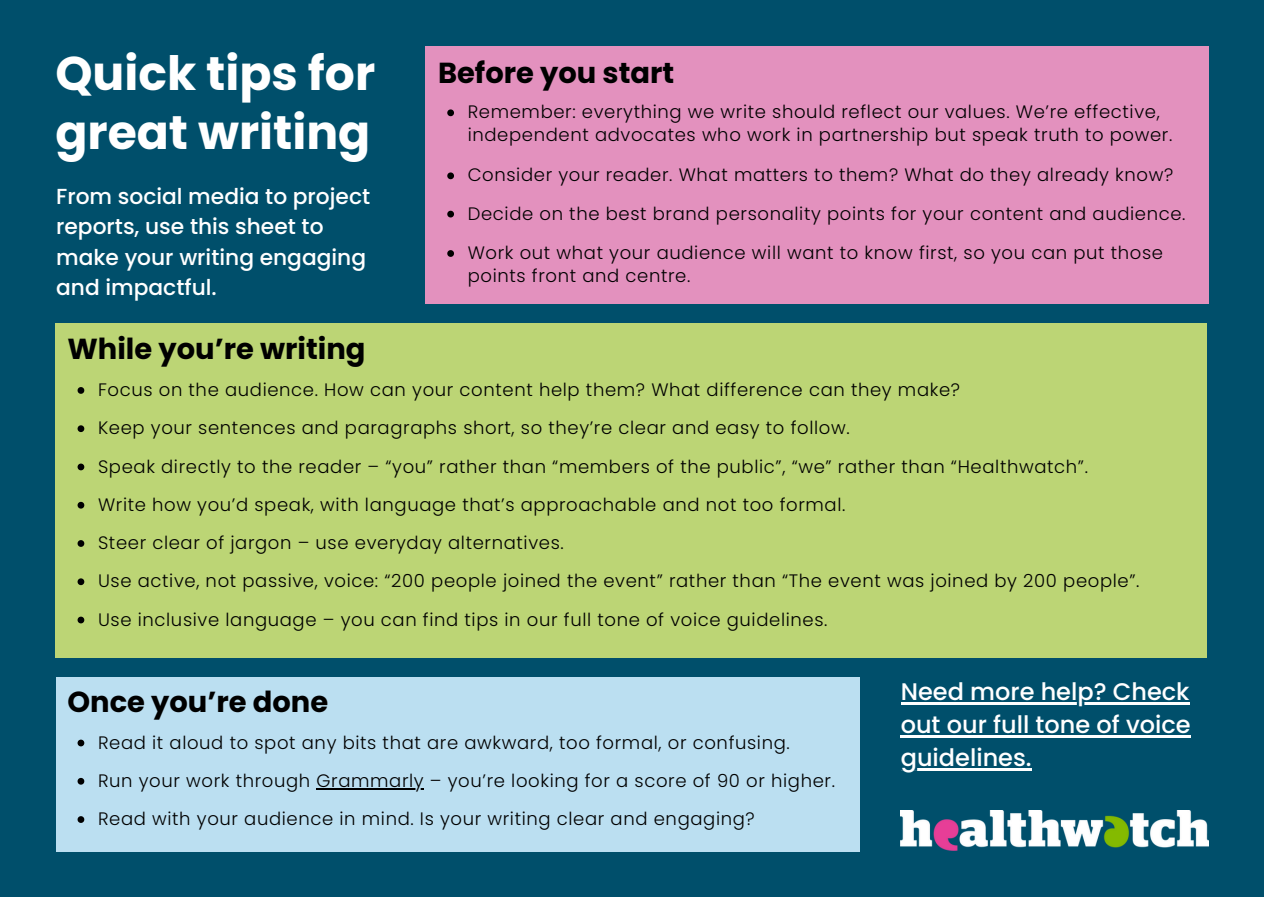
<style>
.page{position:relative;width:1264px;height:897px;background:#fff}
.page>*{position:absolute;margin:0;border:0;box-sizing:border-box;transform-origin:0 0}
.t1{font:700 47.25px/58.5px "Poppins";color:#fff}
.t2{font:700 28.95px "Poppins";color:#000}
.t3{font:500 24px/32.7px "Poppins";color:#fff}
.t4{font:500 21.75px/30.3px "Poppins";color:#fff}
.t5{font:300 18px/22.5px "Poppins";letter-spacing:.035em;color:#000}
</style>
<div class="page">
<div style="left:0;top:0;width:1263px;height:897px;background:#004f6b"></div>
<div style="left:56px;top:676px;width:803px;height:175px;background:#bbdff1"></div>
<div style="left:425px;top:47px;width:782px;height:257px;background:#e391be"></div>
<div style="left:55px;top:323px;width:1151px;height:334px;background:#bcd575"></div>
<svg style="left:78px;top:387px;width:6px;height:7px"></svg>
<svg style="left:78px;top:425px;width:6px;height:7px"></svg>
<svg style="left:78px;top:463px;width:6px;height:7px"></svg>
<svg style="left:78px;top:502px;width:6px;height:6px"></svg>
<svg style="left:78px;top:540px;width:6px;height:7px"></svg>
<svg style="left:78px;top:578px;width:6px;height:7px"></svg>
<svg style="left:78px;top:616px;width:6px;height:7px"></svg>
<img style="left:900px;top:810px;width:307px;height:41px">
<svg style="left:447px;top:109px;width:7px;height:7px"></svg>
<svg style="left:447px;top:172px;width:7px;height:7px"></svg>
<svg style="left:447px;top:211px;width:7px;height:6px"></svg>
<svg style="left:447px;top:250px;width:7px;height:7px"></svg>
<hr style="left:900px;top:702px;width:289px;height:3px;background:#fff">
<hr style="left:900px;top:735px;width:290px;height:2px;background:#fff">
<hr style="left:900px;top:768px;width:131px;height:2px;background:#fff">
<svg style="left:78px;top:739px;width:6px;height:7px"></svg>
<svg style="left:78px;top:778px;width:6px;height:6px"></svg>
<hr style="left:316px;top:788px;width:108px;height:1px;background:#000">
<svg style="left:78px;top:816px;width:6px;height:7px"></svg>
<p class="t1" style="left:55px;top:45px;width:321px">Quick tips for great writing</p>
<p class="t2" style="left:438px;top:53px;width:238px">Before you start</p>
<p class="t5" style="left:468px;top:101px;width:706px">Remember: everything we write should reflect our values. We’re effective, independent advocates who work in partnership but speak truth to power.</p>
<p class="t5" style="left:468px;top:164px;width:707px">Consider your reader. What matters to them? What do they already know?</p>
<p class="t5" style="left:468px;top:202px;width:719px">Decide on the best brand personality points for your content and audience.</p>
<p class="t5" style="left:468px;top:241px;width:697px">Work out what your audience will want to know first, so you can put those points front and centre.</p>
<h2 class="t4" style="left:56px;top:181px;width:315px">From social media to project reports, use this sheet to make your writing engaging and impactful.</h2>
<p class="t2" style="left:67px;top:329px;width:300px">While you’re writing</p>
<h1 class="t5" style="left:98px;top:378px;width:863px">Focus on the audience. How can your content help them? What difference can they make?</h1>
<h3 class="t5" style="left:98px;top:417px;width:753px">Keep your sentences and paragraphs short, so they’re clear and easy to follow.</h3>
<h2 class="t5" style="left:98px;top:455px;width:991px">Speak directly to the reader – “you” rather than “members of the public”, “we” rather than “Healthwatch”.</h2>
<p class="t5" style="left:98px;top:493px;width:748px">Write how you’d speak, with language that’s approachable and not too formal.</p>
<p class="t5" style="left:98px;top:531px;width:467px">Steer clear of jargon – use everyday alternatives.</p>
<p class="t5" style="left:98px;top:570px;width:1042px">Use active, not passive, voice: “200 people joined the event” rather than “The event was joined by 200 people”.</p>
<p class="t5" style="left:98px;top:608px;width:731px">Use inclusive language – you can find tips in our full tone of voice guidelines.</p>
<p class="t2" style="left:67px;top:681px;width:262px">Once you’re done</p>
<h3 class="t5" style="left:98px;top:731px;width:693px">Read it aloud to spot any bits that are awkward, too formal, or confusing.</h3>
<p class="t5" style="left:98px;top:761px;width:738px;line-height:38.2px">Run your work through Grammarly – you’re looking for a score of 90 or higher.<br>Read with your audience in mind. Is your writing clear and engaging?</p>
<p class="t3" style="left:900px;top:675px;width:291px">Need more help? Check out our full tone of voice</p>
<p class="t3" style="left:900px;top:741px;width:132px">guidelines.</p>
</div>
